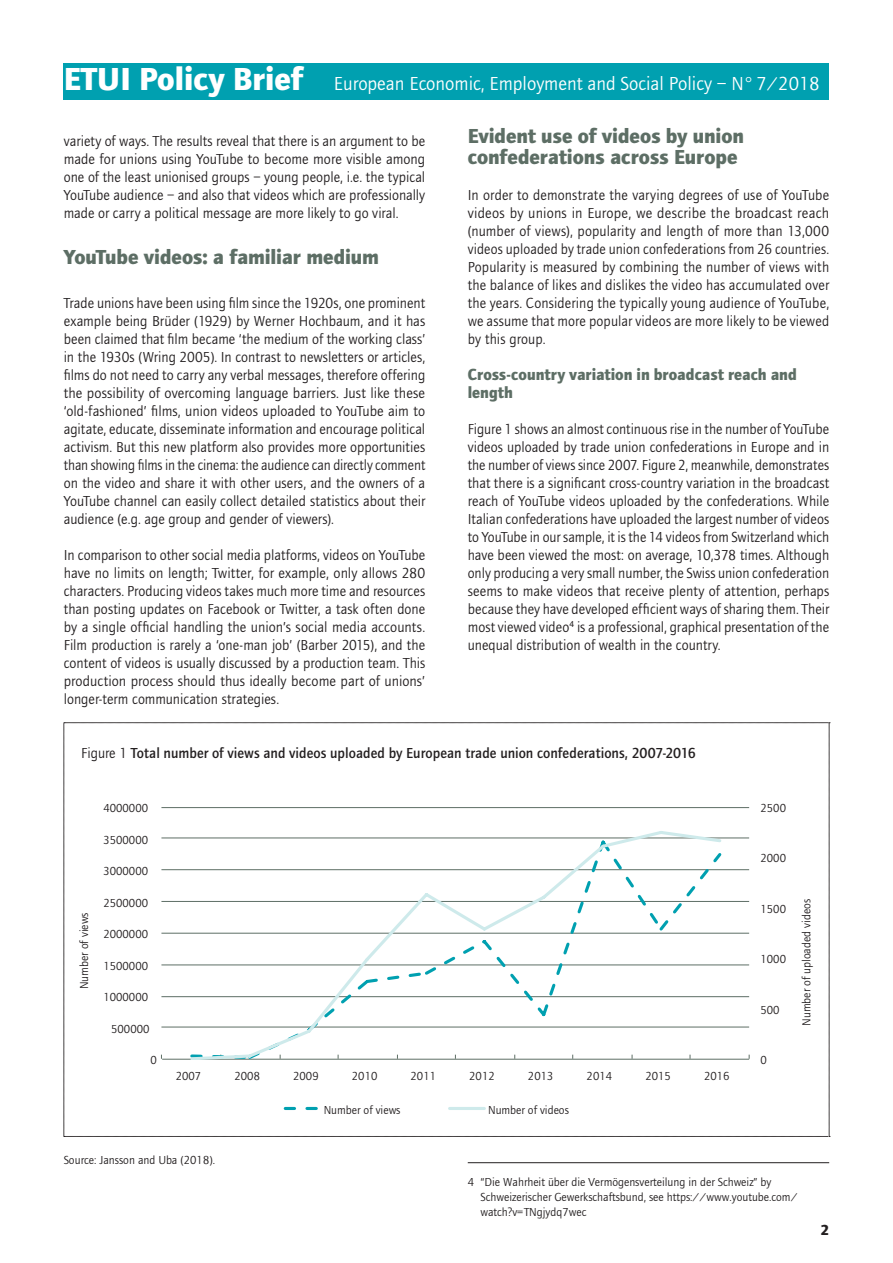
<style>
.page{position:relative;width:893px;height:1263px;background:#fff}
.page>*{position:absolute;margin:0;border:0;box-sizing:border-box;transform-origin:0 0}
.t1{font:700 21px/21px "Foundry Journal";letter-spacing:-.005em;color:#5d6e65}
.t2{font:19.5px "Foundry Journal";color:#fff}
.t3{font:700 16.5px/18px "Foundry Journal";color:#5d6e65}
.t4{font:15px/18px "Foundry Journal";letter-spacing:.005em;color:#231f20;text-align:justify}
.t5{font:15px/18px "Foundry Journal";letter-spacing:.005em;color:#231f20;text-align:justify;scale:.96 1}
.t6{font:500 15px "Foundry Journal";color:#231f20}
.t7{font:700 15px "Foundry Journal";color:#231f20}
.t8{font:12px/15px "Foundry Journal";color:#231f20}
.s1{font-weight:700;font-size:33px}
.s2{font-weight:400}
</style>
<div class="page">
<div style="left:64px;top:64px;width:765px;height:36px;background:#00a0b0"></div>
<hr style="left:468px;top:1162px;width:361px;height:1px;background:#231f20">
<svg style="left:64px;top:722px;width:766px;height:415px"></svg>
<hr style="left:450px;top:1107px;width:34px;height:3px;background:#ceeaeb">
<h2 class="t2" style="left:64px;top:73px;width:758px"><span class="s1">ETUI Policy Brief</span> European Economic, Employment and Social Policy – N° 7/2018</h2>
<p class="t4" style="left:64px;top:132px;width:363px">variety of ways. The results reveal that there is an argument to be made for unions using YouTube to become more visible among one of the least unionised groups – young people, i.e. the typical YouTube audience – and also that videos which are professionally made or carry a political message are more likely to go viral.</p>
<h1 class="t1" style="left:64px;top:247px;width:317px">YouTube videos: a familiar medium</h1>
<p class="t4" style="left:64px;top:294px;width:363px">Trade unions have been using film since the 1920s, one prominent example being Brüder (1929) by Werner Hochbaum, and it has been claimed that film became ‘the medium of the working class’ in the 1930s (Wring 2005). In contrast to newsletters or articles, films do not need to carry any verbal messages, therefore offering the possibility of overcoming language barriers. Just like these ‘old-fashioned’ films, union videos uploaded to YouTube aim to agitate, educate, disseminate information and encourage political activism. But this new platform also provides more opportunities than showing films in the cinema: the audience can directly comment on the video and share it with other users, and the owners of a YouTube channel can easily collect detailed statistics about their audience (e.g. age group and gender of viewers).</p>
<p class="t4" style="left:64px;top:546px;width:363px">In comparison to other social media platforms, videos on YouTube have no limits on length; Twitter, for example, only allows 280 characters. Producing videos takes much more time and resources than posting updates on Facebook or Twitter, a task often done by a single official handling the union’s social media accounts.<br>Film production is rarely a ‘one-man job’ (Barber 2015), and the content of videos is usually discussed by a production team. This production process should thus ideally become part of unions’ longer-term communication strategies.</p>
<h1 class="t1" style="left:468px;top:126px;width:278px">Evident use of videos by union confederations across Europe</h1>
<p class="t4" style="left:468px;top:186px;width:363px">In order to demonstrate the varying degrees of use of YouTube videos by unions in Europe, we describe the broadcast reach (number of views), popularity and length of more than 13,000 videos uploaded by trade union confederations from 26 countries.<br>Popularity is measured by combining the number of views with the balance of likes and dislikes the video has accumulated over the years. Considering the typically young audience of YouTube, we assume that more popular videos are more likely to be viewed by this group.</p>
<p class="t3" style="left:468px;top:365px;width:331px">Cross-country variation in broadcast reach and length</p>
<p class="t5" style="left:468px;top:420px;width:378px">Figure 1 shows an almost continuous rise in the number of YouTube videos uploaded by trade union confederations in Europe and in the number of views since 2007. Figure 2, meanwhile, demonstrates that there is a significant cross-country variation in the broadcast reach of YouTube videos uploaded by the confederations. While Italian confederations have uploaded the largest number of videos to YouTube in our sample, it is the 14 videos from Switzerland which have been viewed the most: on average, 10,378 times. Although only producing a very small number, the Swiss union confederation seems to make videos that receive plenty of attention, perhaps because they have developed efficient ways of sharing them. Their most viewed video<sup>4</sup> is a professional, graphical presentation of the unequal distribution of wealth in the country.</p>
<p class="t6" style="left:81px;top:745px;width:616px"><span class="s2">Figure 1</span> Total number of views and videos uploaded by European trade union confederations, 2007-2016</p>
<p class="t8" style="left:103px;top:801px;width:46px">4000000</p>
<p class="t8" style="left:103px;top:832px;width:46px">3500000</p>
<p class="t8" style="left:103px;top:864px;width:46px">3000000</p>
<p class="t8" style="left:77px;top:989px;width:78px;rotate:-90deg">Number of views</p>
<p class="t8" style="left:103px;top:895px;width:46px">2500000</p>
<p class="t8" style="left:103px;top:927px;width:46px">2000000</p>
<p class="t8" style="left:103px;top:958px;width:46px">1500000</p>
<p class="t8" style="left:103px;top:990px;width:46px">1000000</p>
<p class="t8" style="left:111px;top:1021px;width:40px">500000</p>
<p class="t8" style="left:150px;top:1053px;width:8px">0</p>
<p class="t8" style="left:176px;top:1068px;width:27px">2007</p>
<p class="t8" style="left:234px;top:1068px;width:27px">2008</p>
<p class="t8" style="left:293px;top:1068px;width:27px">2009</p>
<p class="t8" style="left:352px;top:1068px;width:27px">2010</p>
<p class="t8" style="left:411px;top:1068px;width:27px">2011</p>
<p class="t8" style="left:469px;top:1068px;width:27px">2012</p>
<p class="t8" style="left:528px;top:1068px;width:27px">2013</p>
<p class="t8" style="left:587px;top:1068px;width:27px">2014</p>
<p class="t8" style="left:645px;top:1068px;width:27px">2015</p>
<p class="t8" style="left:704px;top:1068px;width:27px">2016</p>
<p class="t8" style="left:324px;top:1102px;width:78px">Number of views</p>
<p class="t8" style="left:488px;top:1102px;width:82px">Number of videos</p>
<p class="t8" style="left:64px;top:1152px;width:153px">Source: Jansson and Uba (2018).</p>
<p class="t8" style="left:760px;top:801px;width:27px">2500</p>
<p class="t8" style="left:760px;top:851px;width:27px">2000</p>
<p class="t8" style="left:760px;top:902px;width:27px">1500</p>
<p class="t8" style="left:760px;top:952px;width:27px">1000</p>
<p class="t8" style="left:760px;top:1002px;width:21px">500</p>
<p class="t8" style="left:760px;top:1053px;width:8px">0</p>
<p class="t8" style="left:799px;top:1026px;width:128px;rotate:-90deg">Number of uploaded videos</p>
<p class="t8" style="left:480px;top:1175px;width:319px;text-indent:-13px">4 “Die Wahrheit über die Vermögensverteilung in der Schweiz” by<br>Schweizerischer Gewerkschaftsbund, see https://www.youtube.com/ watch?v=TNgjydq7wec</p>
<p class="t7" style="left:820px;top:1221px;width:10px">2</p>
</div>
